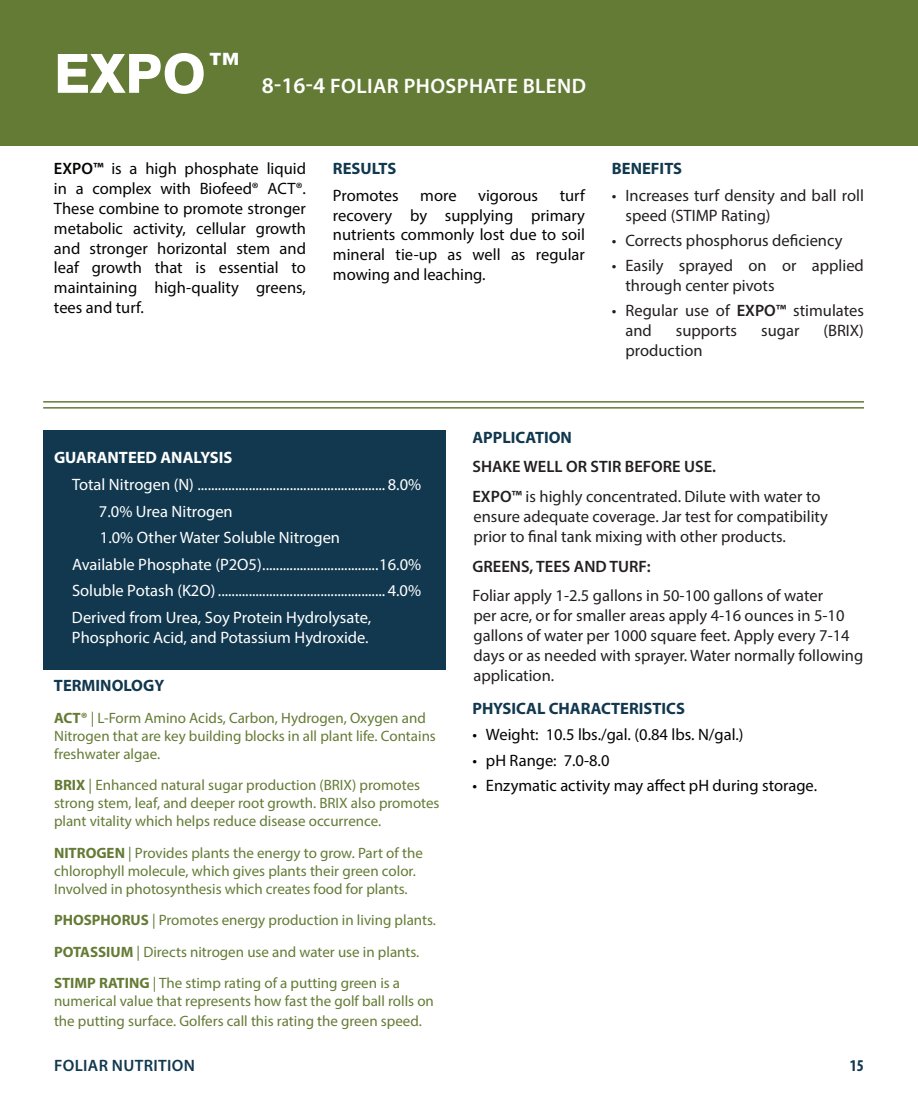
<style>
.page{position:relative;width:918px;height:1107px;background:#fff}
.page>*{position:absolute;margin:0;border:0;box-sizing:border-box;transform-origin:0 0}
.t1{font:600 21px "Myriad Pro";letter-spacing:.02em;color:#fff}
.t2{font:16.5px/19.8px "Myriad Pro";color:#231f20}
.t3{font:16.5px/19.8px "Myriad Pro";color:#040503;text-align:justify}
.t4{font:16.5px "Myriad Pro";color:#fff}
.t5{font:700 16.5px "Myriad Pro";color:#11384e}
.t6{font:700 16.5px "Myriad Pro";color:#11384e}
.t7{font:600 16.5px "Myriad Pro";color:#231f20}
.t8{font:700 16.5px "Myriad Pro";color:#fff}
.t9{font:600 16.5px "Myriad Pro";letter-spacing:.02em;color:#11384e}
.t10{font:700 condensed 16.5px "Myriad Pro";color:#11384e}
.t11{font:15px/18px "Myriad Pro";color:#647b35}
.s1{font-family:"Swiss 721 BT";font-weight:800;font-size:54px}
.s2{font-size:22.5px}
.s3{font-weight:600}
.s4{font-weight:700}
</style>
<div class="page">
<div style="left:0;top:0;width:918px;height:145px;background:#647b35"></div>
<div style="left:43px;top:430px;width:403px;height:239px;background:#11384e"></div>
<hr style="left:43px;top:407px;width:821px;height:2px;background:#647b35">
<hr style="left:43px;top:401px;width:821px;height:2px;background:#647b35">
<h1 class="t1" style="left:54px;top:72px;width:534px"><span class="s1">EXPO</span><sup>™</sup> <span class="s2">8-16-4</span> FOLIAR PHOSPHATE BLEND</h1>
<p class="t3" style="left:54px;top:159px;width:254px"><span class="s3">EXPO™</span> is a high phosphate liquid in a complex with Biofeed® ACT®.<br>These combine to promote stronger metabolic activity, cellular growth and stronger horizontal stem and leaf growth that is essential to maintaining high-quality greens, tees and turf.</p>
<p class="t6" style="left:333px;top:158px;width:65px">RESULTS</p>
<p class="t3" style="left:333px;top:185px;width:254px;text-indent:227px">turf recovery by supplying primary nutrients commonly lost due to soil mineral tie-up as well as regular mowing and leaching.</p>
<p class="t3" style="left:333px;top:185px;width:67px">Promotes</p>
<p class="t3" style="left:420px;top:185px;width:38px">more</p>
<p class="t3" style="left:478px;top:185px;width:61px">vigorous</p>
<p class="t6" style="left:612px;top:158px;width:72px">BENEFITS</p>
<p class="t2" style="left:625px;top:185px;width:240px;text-indent:-13px">• Increases turf density and ball roll speed (STIMP Rating)</p>
<p class="t2" style="left:612px;top:230px;width:232px">• Corrects phosphorus deficiency</p>
<p class="t2" style="left:625px;top:255px;width:240px;text-indent:-13px">• Easily sprayed on or applied through center pivots</p>
<p class="t2" style="left:625px;top:300px;width:240px;text-indent:-13px">• Regular use of <span class="s3">EXPO™</span> stimulates and</p>
<p class="t2" style="left:676px;top:320px;width:63px">supports</p>
<p class="t2" style="left:761px;top:320px;width:40px">sugar</p>
<p class="t2" style="left:823px;top:320px;width:42px">(BRIX)</p>
<p class="t2" style="left:625px;top:340px;width:79px">production</p>
<p class="t8" style="left:54px;top:447px;width:180px">GUARANTEED ANALYSIS</p>
<p class="t4" style="left:72px;top:474px;width:351px">Total Nitrogen (N) ....................................................... 8.0%</p>
<p class="t4" style="left:99px;top:501px;width:135px">7.0% Urea Nitrogen</p>
<p class="t4" style="left:100px;top:527px;width:242px">1.0% Other Water Soluble Nitrogen</p>
<p class="t4" style="left:72px;top:554px;width:351px">Available Phosphate (P2O5)..................................16.0%</p>
<p class="t4" style="left:72px;top:581px;width:351px">Soluble Potash (K2O) ................................................. 4.0%</p>
<p class="t4" style="left:72px;top:607px;width:301px">Derived from Urea, Soy Protein Hydrolysate,</p>
<p class="t4" style="left:72px;top:627px;width:298px">Phosphoric Acid, and Potassium Hydroxide.</p>
<p class="t6" style="left:54px;top:675px;width:112px">TERMINOLOGY</p>
<p class="t11" style="left:54px;top:709px;width:383px"><span class="s4">ACT®</span> | L-Form Amino Acids, Carbon, Hydrogen, Oxygen and<br>Nitrogen that are key building blocks in all plant life. Contains freshwater algae.</p>
<p class="t11" style="left:54px;top:776px;width:387px"><span class="s4">BRIX</span> | Enhanced natural sugar production (BRIX) promotes strong stem, leaf, and deeper root growth. BRIX also promotes plant vitality which helps reduce disease occurrence.</p>
<p class="t11" style="left:54px;top:844px;width:370px"><span class="s4">NITROGEN</span> | Provides plants the energy to grow. Part of the chlorophyll molecule, which gives plants their green color.<br>Involved in photosynthesis which creates food for plants.</p>
<p class="t11" style="left:54px;top:904px;width:384px;line-height:31.5px"><span class="s4">PHOSPHORUS</span> | Promotes energy production in living plants.<br><span class="s4">POTASSIUM</span> | Directs nitrogen use and water use in plants.<br><span class="s4">STIMP RATING</span> | The stimp rating of a putting green is a</p>
<p class="t11" style="left:54px;top:991px;width:381px;line-height:19.8px">numerical value that represents how fast the golf ball rolls on the putting surface. Golfers call this rating the green speed.</p>
<p class="t9" style="left:54px;top:1055px;width:142px">FOLIAR NUTRITION</p>
<p class="t5" style="left:472px;top:426px;width:101px">APPLICATION</p>
<p class="t2" style="left:472px;top:452px;width:350px;line-height:29.8px"><span class="s3">SHAKE WELL OR STIR BEFORE USE.<br>EXPO™</span> is highly concentrated. Dilute with water to</p>
<p class="t2" style="left:474px;top:506px;width:356px">ensure adequate coverage. Jar test for compatibility prior to final tank mixing with other products.</p>
<p class="t7" style="left:472px;top:555px;width:180px">GREENS, TEES AND TURF:</p>
<p class="t2" style="left:472px;top:586px;width:392px">Foliar apply 1-2.5 gallons in 50-100 gallons of water<br>per acre, or for smaller areas apply 4-16 ounces in 5-10 gallons of water per 1000 square feet. Apply every 7-14 days or as needed with sprayer. Water normally following application.</p>
<p class="t5" style="left:472px;top:697px;width:214px">PHYSICAL CHARACTERISTICS</p>
<p class="t3" style="left:472px;top:725px;width:273px">• Weight: 10.5 lbs./gal. (0.84 lbs. N/gal.)</p>
<p class="t3" style="left:472px;top:750px;width:138px">• pH Range: 7.0-8.0</p>
<p class="t3" style="left:472px;top:775px;width:346px">• Enzymatic activity may affect pH during storage.</p>
<p class="t10" style="left:850px;top:1055px;width:16px">15</p>
</div>
